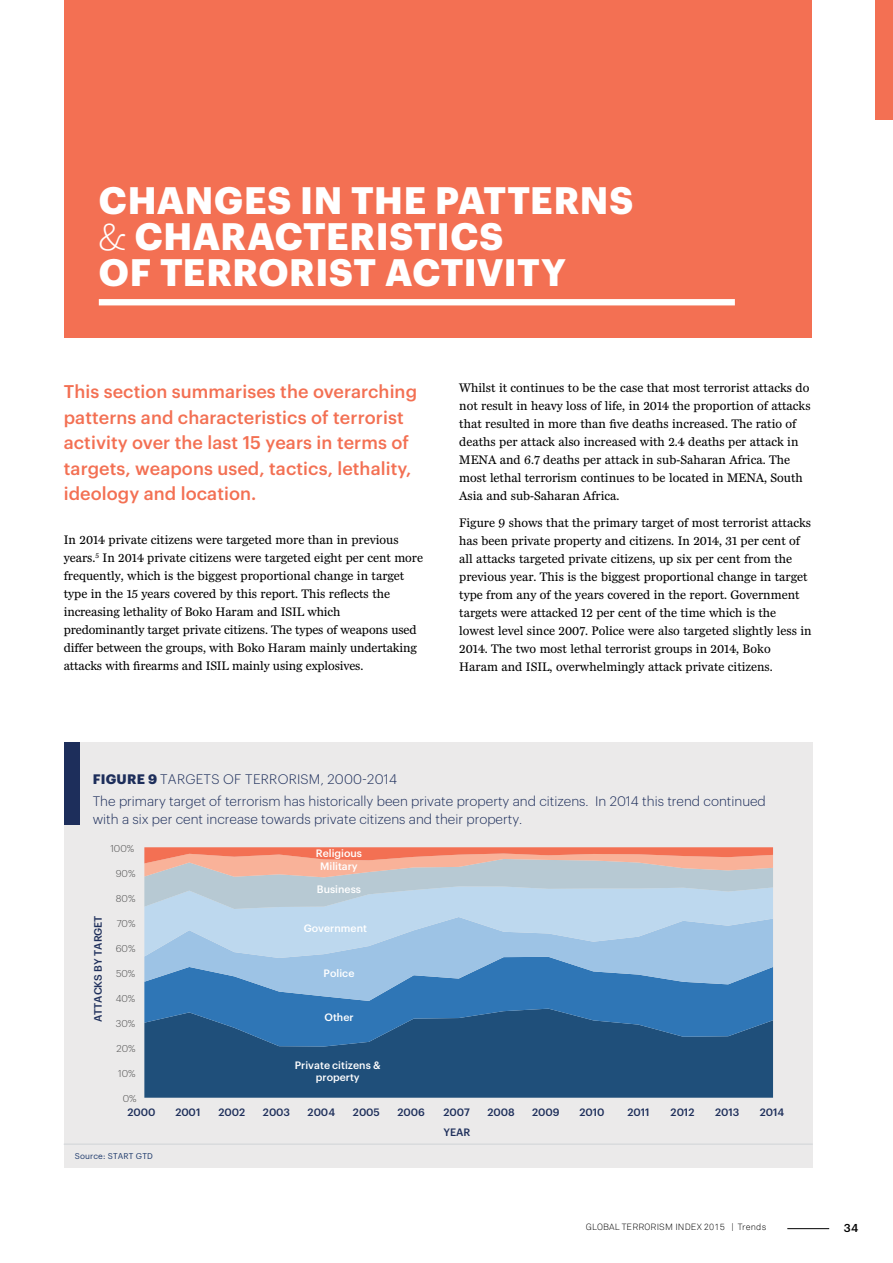
<style>
.page{position:relative;width:893px;height:1263px;background:#fff}
.page>*{position:absolute;margin:0;border:0;box-sizing:border-box;transform-origin:0 0}
.t1{font:700 37.5px/36px "Graphik";letter-spacing:.015em;color:#fff}
.t2{font:500 18px/25.5px "Graphik";letter-spacing:.005em;color:#f37053}
.t3{font:300 13.5px/21.9px "Graphik";color:#1d2e5b}
.t4{font:12.75px/18px "Miller Daily Two";color:#000}
.t5{font:500 11.25px "Graphik";color:#000}
.t6{font:500 10.5px "Graphik";color:#1e2f5b}
.t7{font:500 10.5px/12.6px "Graphik";color:#fff;text-align:center}
.t8{font:300 9.75px "Graphik";color:#4e4e4e}
.t9{font:300 9px "Akkurat";letter-spacing:.02em;color:#000}
.t10{font:8.25px "Graphik";letter-spacing:.015em;color:#1e3a6c}
.s1{font-family:"Shift";font-weight:300}
.s2{font-weight:700}
</style>
<div class="page">
<hr style="left:787px;top:1228px;width:42px;height:1px;background:#000">
<div style="left:876px;top:0;width:17px;height:119px;background:#f37053"></div>
<div style="left:64px;top:0;width:748px;height:337px;background:#f37053"></div>
<div style="left:99px;top:299px;width:636px;height:6px;background:#fff"></div>
<div style="left:64px;top:742px;width:748px;height:426px;background:#ebeaea"></div>
<div style="left:64px;top:742px;width:15px;height:82px;background:#1d2e5b"></div>
<hr style="left:64px;top:1144px;width:748px;height:1px;background:#cfd3d6">
<div style="left:144px;top:1046px;width:629px;height:52px;background:#1f4f7a"></div>
<svg style="left:144px;top:1001px;width:629px;height:45px;background:#28659c"></svg>
<svg style="left:144px;top:958px;width:629px;height:43px;background:#6299cb"></svg>
<svg style="left:144px;top:909px;width:629px;height:49px;background:#afceea"></svg>
<svg style="left:144px;top:847px;width:629px;height:62px;background:#cdbcbc"></svg>
<h1 class="t1" style="left:99px;top:179px;width:536px">CHANGES IN THE PATTERNS <span class="s1">&amp;</span> CHARACTERISTICS<br>OF TERRORIST ACTIVITY</h1>
<h2 class="t2" style="left:64px;top:377px;width:355px">This section summarises the overarching patterns and characteristics of terrorist activity over the last 15 years in terms of targets, weapons used, tactics, lethality, ideology and location.</h2>
<p class="t4" style="left:64px;top:531px;width:361px">In 2014 private citizens were targeted more than in previous years.<sup>5</sup> In 2014 private citizens were targeted eight per cent more frequently, which is the biggest proportional change in target type in the 15 years covered by this report. This reflects the increasing lethality of Boko Haram and ISIL which predominantly target private citizens. The types of weapons used differ between the groups, with Boko Haram mainly undertaking attacks with firearms and ISIL mainly using explosives.</p>
<p class="t4" style="left:459px;top:379px;width:353px">Whilst it continues to be the case that most terrorist attacks do not result in heavy loss of life, in 2014 the proportion of attacks that resulted in more than five deaths increased. The ratio of deaths per attack also increased with 2.4 deaths per attack in MENA and 6.7 deaths per attack in sub-Saharan Africa. The most lethal terrorism continues to be located in MENA, South Asia and sub-Saharan Africa.</p>
<p class="t4" style="left:459px;top:513px;width:354px">Figure 9 shows that the primary target of most terrorist attacks has been private property and citizens. In 2014, 31 per cent of all attacks targeted private citizens, up six per cent from the previous year. This is the biggest proportional change in target type from any of the years covered in the report. Government targets were attacked 12 per cent of the time which is the lowest level since 2007. Police were also targeted slightly less in 2014. The two most lethal terrorist groups in 2014, Boko Haram and ISIL, overwhelmingly attack private citizens.</p>
<p class="t3" style="left:93px;top:767px;width:675px"><span class="s2">FIGURE 9</span> TARGETS OF TERRORISM, 2000-2014<br>The primary target of terrorism has historically been private property and citizens. In 2014 this trend continued</p>
<p class="t3" style="left:93px;top:807px;width:431px">with a six per cent increase towards private citizens and their property.</p>
<p class="t6" style="left:90px;top:1022px;width:109px;rotate:-90deg">ATTACKS BY TARGET</p>
<p class="t8" style="left:110px;top:841px;width:25px">100%</p>
<p class="t8" style="left:116px;top:866px;width:21px">90%</p>
<p class="t8" style="left:116px;top:891px;width:21px">80%</p>
<p class="t8" style="left:117px;top:916px;width:20px">70%</p>
<p class="t8" style="left:116px;top:941px;width:21px">60%</p>
<p class="t8" style="left:116px;top:966px;width:21px">50%</p>
<p class="t8" style="left:116px;top:991px;width:21px">40%</p>
<p class="t8" style="left:116px;top:1016px;width:21px">30%</p>
<p class="t8" style="left:116px;top:1041px;width:21px">20%</p>
<p class="t8" style="left:118px;top:1066px;width:19px">10%</p>
<p class="t8" style="left:123px;top:1091px;width:15px">0%</p>
<p class="t7" style="left:316px;top:846px;width:48px">Religious</p>
<p class="t7" style="left:320px;top:859px;width:39px">Military</p>
<p class="t7" style="left:317px;top:882px;width:46px">Business</p>
<p class="t7" style="left:304px;top:921px;width:65px">Government</p>
<p class="t7" style="left:324px;top:966px;width:32px">Police</p>
<p class="t7" style="left:324px;top:1009px;width:31px">Other</p>
<p class="t7" style="left:295px;top:1058px;width:88px">Private citizens &amp; property</p>
<p class="t6" style="left:127px;top:1104px;width:30px">2000</p>
<p class="t6" style="left:175px;top:1104px;width:27px">2001</p>
<p class="t6" style="left:218px;top:1104px;width:28px">2002</p>
<p class="t6" style="left:263px;top:1104px;width:29px">2003</p>
<p class="t6" style="left:308px;top:1104px;width:29px">2004</p>
<p class="t6" style="left:353px;top:1104px;width:29px">2005</p>
<p class="t6" style="left:397px;top:1104px;width:29px">2006</p>
<p class="t6" style="left:443px;top:1104px;width:28px">2007</p>
<p class="t6" style="left:487px;top:1104px;width:29px">2008</p>
<p class="t6" style="left:532px;top:1104px;width:29px">2009</p>
<p class="t6" style="left:579px;top:1104px;width:27px">2010</p>
<p class="t6" style="left:627px;top:1104px;width:24px">2011</p>
<p class="t6" style="left:671px;top:1104px;width:25px">2012</p>
<p class="t6" style="left:715px;top:1104px;width:26px">2013</p>
<p class="t6" style="left:760px;top:1104px;width:26px">2014</p>
<p class="t6" style="left:443px;top:1124px;width:28px">YEAR</p>
<p class="t10" style="left:75px;top:1150px;width:79px">Source: START GTD</p>
<p class="t9" style="left:586px;top:1221px;width:182px">GLOBAL TERRORISM INDEX 2015 | Trends</p>
<p class="t5" style="left:844px;top:1220px;width:16px">34</p>
</div>
